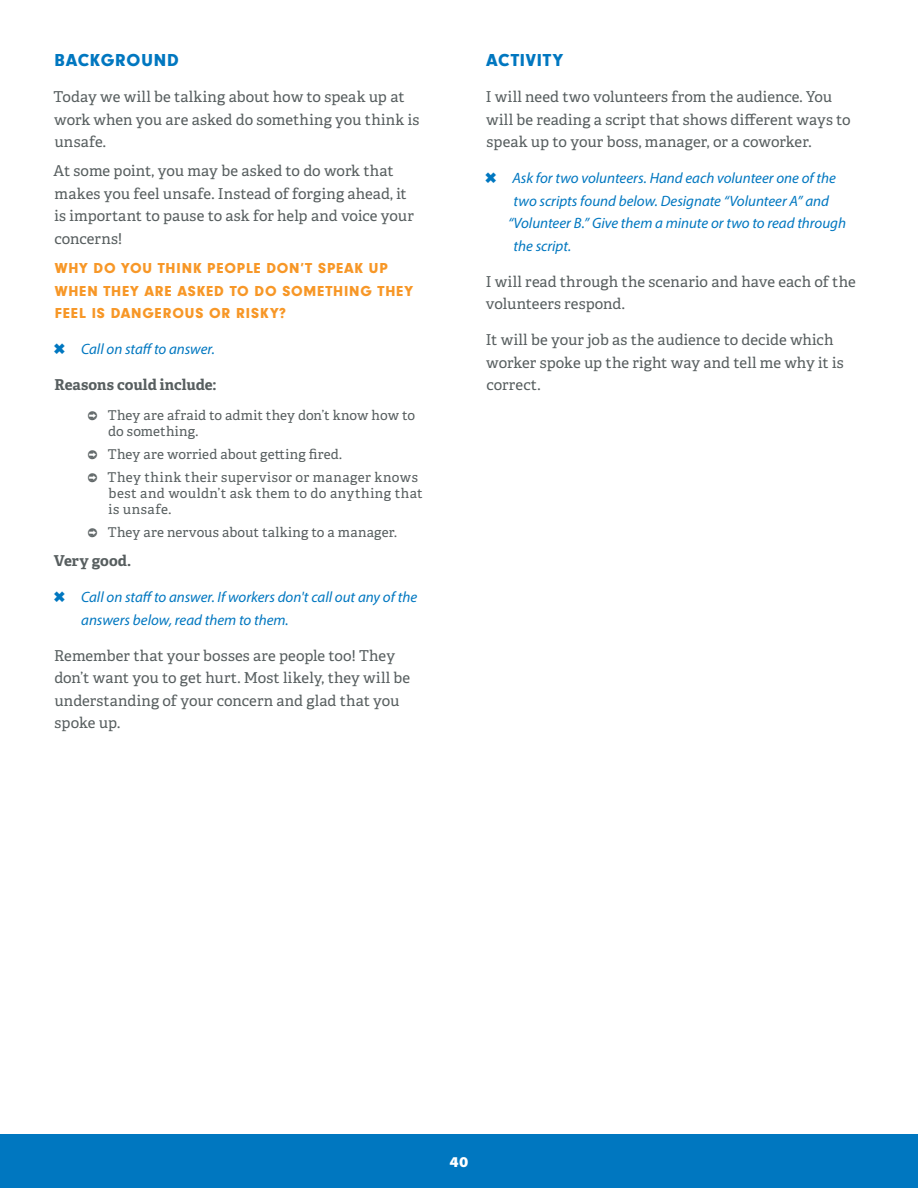
<style>
.page{position:relative;width:918px;height:1188px;background:#fff}
.page>*{position:absolute;margin:0;border:0;box-sizing:border-box;transform-origin:0 0}
.t1{font:900 18px "Neuzeit Gro";letter-spacing:.04em;color:#0077c0}
.BULLET_1{font:15px/22.5px "Adelle";letter-spacing:.005em;color:#575e5f}
.t2{font:italic 15px/22.5px "Myriad Pro";color:#0077c0}
.QUESTION_1{font:900 15px/22.5px "Neuzeit Gro";letter-spacing:.06em;color:#f79727}
.BULLET_1-2{font:700 15px "Adelle";letter-spacing:.005em;color:#575e5f}
.t3{font:900 semi-expanded 15px "Myriad Pro";color:#fff}
.t4{font:13.5px/16.2px "Adelle";letter-spacing:.02em;color:#575e5f}
.s1{font-family:"KG Arrows"}
</style>
<div class="page">
<div style="left:0;top:1134px;width:918px;height:54px;background:#0077c0"></div>
<h1 class="t1" style="left:55px;top:50px;width:126px">BACKGROUND</h1>
<p class="BULLET_1" style="left:54px;top:85px;width:367px">Today we will be talking about how to speak up at work when you are asked do something you think is unsafe.</p>
<p class="BULLET_1" style="left:54px;top:159px;width:362px">At some point, you may be asked to do work that makes you feel unsafe. Instead of forging ahead, it is important to pause to ask for help and voice your concerns!</p>
<p class="QUESTION_1" style="left:55px;top:257px;width:360px">WHY DO YOU THINK PEOPLE DON’T SPEAK UP<br>WHEN THEY ARE ASKED TO DO SOMETHING THEY<br>FEEL IS DANGEROUS OR RISKY?</p>
<p class="t2" style="left:54px;top:337px;width:163px">✖ Call on staff to answer.</p>
<p class="BULLET_1-2" style="left:54px;top:374px;width:164px">Reasons could include:</p>
<p class="t4" style="left:108px;top:406px;width:308px;text-indent:-21px"><span class="s1">Z</span> They are afraid to admit they don’t know how to do something.</p>
<p class="t4" style="left:88px;top:445px;width:256px"><span class="s1">Z</span> They are worried about getting fired.</p>
<p class="t4" style="left:109px;top:468px;width:316px;text-indent:-21px"><span class="s1">Z</span> They think their supervisor or manager knows best and wouldn’t ask them to do anything that is unsafe.</p>
<p class="t4" style="left:88px;top:524px;width:311px"><span class="s1">Z</span> They are nervous about talking to a manager.</p>
<p class="BULLET_1-2" style="left:54px;top:550px;width:79px">Very good.</p>
<p class="t2" style="left:81px;top:586px;width:337px;text-indent:-27px">✖ Call on staff to answer. If workers don't call out any of the answers below, read them to them.</p>
<p class="BULLET_1" style="left:54px;top:644px;width:358px">Remember that your bosses are people too! They don’t want you to get hurt. Most likely, they will be understanding of your concern and glad that you spoke up.</p>
<h1 class="t1" style="left:486px;top:50px;width:78px">ACTIVITY</h1>
<p class="BULLET_1" style="left:486px;top:85px;width:366px">I will need two volunteers from the audience. You will be reading a script that shows different ways to speak up to your boss, manager, or a coworker.</p>
<p class="t2" style="left:485px;top:166px;width:352px">✖ Ask for two volunteers. Hand each volunteer one of the</p>
<p class="t2" style="left:514px;top:189px;width:317px">two scripts found below. Designate “Volunteer A” and</p>
<p class="t2" style="left:508px;top:211px;width:340px">“Volunteer B.” Give them a minute or two to read through</p>
<p class="t2" style="left:514px;top:234px;width:59px">the script.</p>
<p class="BULLET_1" style="left:486px;top:269px;width:371px">I will read through the scenario and have each of the volunteers respond.</p>
<p class="BULLET_1" style="left:486px;top:328px;width:359px">It will be your job as the audience to decide which worker spoke up the right way and tell me why it is correct.</p>
<p class="t3" style="left:450px;top:1153px;width:20px">40</p>
</div>
